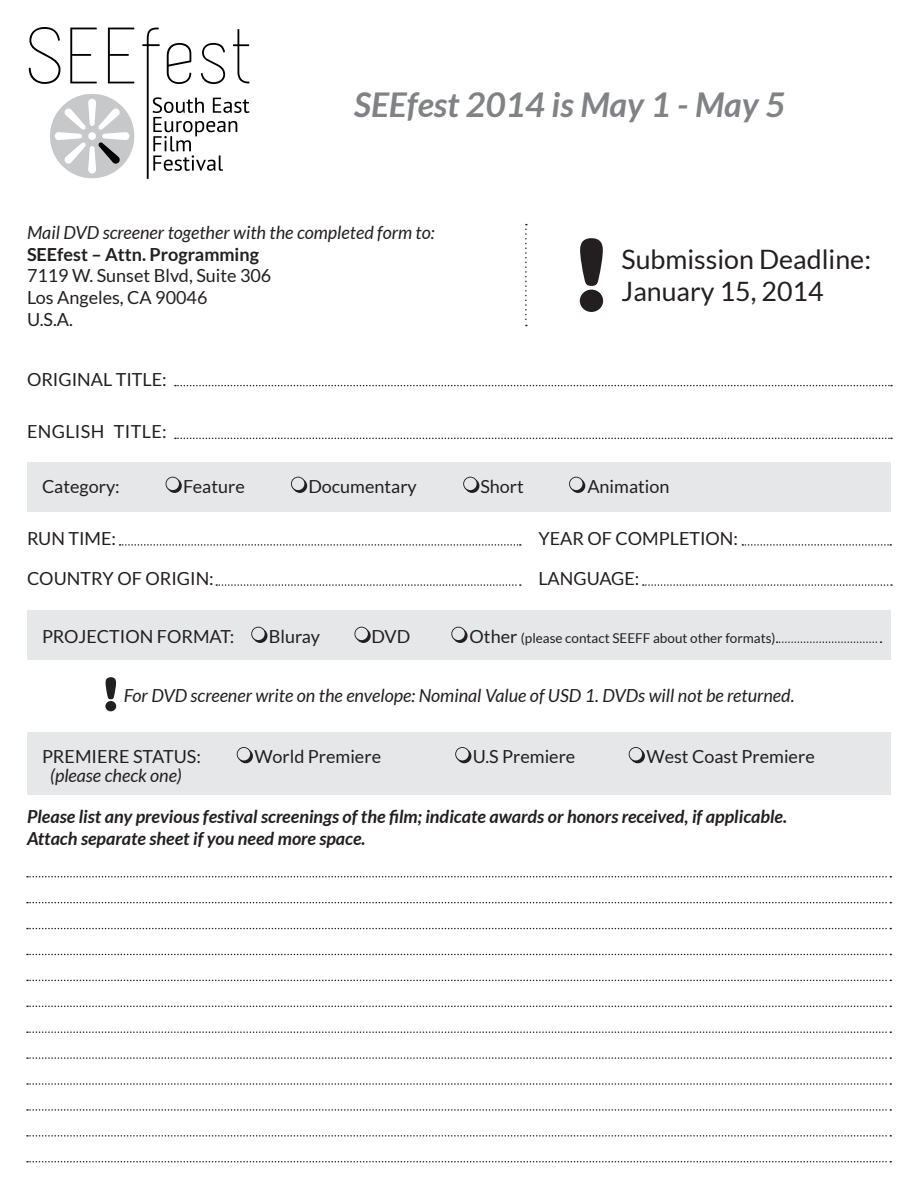
<style>
.page{position:relative;width:918px;height:1188px;background:#fff}
.page>*{position:absolute;margin:0;border:0;box-sizing:border-box;transform-origin:0 0}
.t1{font:italic 700 34.05px "Lato";color:#808285}
.t2{font:26.7px "Lato";color:#231f20}
.t3{font:18px "Lato";color:#231f20}
.t4{font:italic 18px/21.6px "Lato";color:#231f20}
.t5{font:italic 700 18px "Lato";color:#231f20}
.t6{font:18px "Lato";letter-spacing:.02em;color:#231f20}
.t7{font:13.5px "Lato";color:#231f20}
.s1{font-weight:700;font-style:normal}
.s2{font-size:18px}
</style>
<div class="page">
<div style="left:27px;top:462px;width:864px;height:50px;background:#e6e7e9"></div>
<div style="left:27px;top:610px;width:864px;height:50px;background:#e6e7e9"></div>
<div style="left:27px;top:732px;width:864px;height:63px;background:#e6e7e9"></div>
<svg style="left:580px;top:238px;width:23px;height:74px"></svg>
<svg style="left:525px;top:224px;width:2px;height:102px"></svg>
<svg style="left:175px;top:385px;width:717px;height:1px"></svg>
<svg style="left:27px;top:876px;width:864px;height:2px"></svg>
<svg style="left:27px;top:902px;width:864px;height:1px"></svg>
<svg style="left:27px;top:928px;width:864px;height:1px"></svg>
<svg style="left:27px;top:954px;width:864px;height:1px"></svg>
<svg style="left:27px;top:980px;width:864px;height:1px"></svg>
<svg style="left:27px;top:1006px;width:864px;height:1px"></svg>
<svg style="left:27px;top:1031px;width:864px;height:2px"></svg>
<svg style="left:27px;top:1057px;width:864px;height:2px"></svg>
<svg style="left:27px;top:1083px;width:864px;height:2px"></svg>
<svg style="left:27px;top:1109px;width:864px;height:2px"></svg>
<svg style="left:27px;top:1135px;width:864px;height:2px"></svg>
<svg style="left:27px;top:1161px;width:864px;height:1px"></svg>
<svg style="left:120px;top:544px;width:401px;height:2px"></svg>
<svg style="left:216px;top:584px;width:305px;height:2px"></svg>
<svg style="left:643px;top:584px;width:249px;height:2px"></svg>
<svg style="left:742px;top:544px;width:149px;height:2px"></svg>
<svg style="left:175px;top:438px;width:717px;height:1px"></svg>
<svg style="left:166px;top:477px;width:16px;height:16px"></svg>
<svg style="left:291px;top:477px;width:16px;height:16px"></svg>
<svg style="left:463px;top:477px;width:16px;height:16px"></svg>
<svg style="left:569px;top:477px;width:16px;height:16px"></svg>
<svg style="left:777px;top:641px;width:105px;height:2px"></svg>
<svg style="left:354px;top:627px;width:17px;height:16px"></svg>
<svg style="left:451px;top:627px;width:17px;height:16px"></svg>
<svg style="left:251px;top:627px;width:16px;height:16px"></svg>
<svg style="left:105px;top:677px;width:11px;height:34px"></svg>
<svg style="left:237px;top:747px;width:16px;height:16px"></svg>
<svg style="left:455px;top:747px;width:16px;height:16px"></svg>
<svg style="left:629px;top:747px;width:16px;height:16px"></svg>
<svg style="left:29px;top:27px;width:31px;height:57px"></svg>
<svg style="left:70px;top:28px;width:27px;height:55px"></svg>
<svg style="left:108px;top:28px;width:26px;height:55px"></svg>
<svg style="left:142px;top:28px;width:107px;height:151px"></svg>
<svg style="left:50px;top:94px;width:84px;height:84px"></svg>
<p class="t1" style="left:354px;top:85px;width:432px">SEEfest 2014 is May 1 - May 5</p>
<p class="t4" style="left:27px;top:222px;width:409px">Mail DVD screener together with the completed form to:<br><span class="s1">SEEfest – Attn. Programming</span></p>
<p class="t3" style="left:27px;top:266px;width:246px">7119 W. Sunset Blvd, Suite 306</p>
<p class="t3" style="left:27px;top:287px;width:182px">Los Angeles, CA 90046</p>
<p class="t3" style="left:27px;top:309px;width:47px">U.S.A.</p>
<p class="t3" style="left:27px;top:369px;width:141px">ORIGINAL TITLE:</p>
<p class="t6" style="left:27px;top:422px;width:141px">ENGLISH TITLE:</p>
<p class="t2" style="left:622px;top:244px;width:251px">Submission Deadline:</p>
<p class="t2" style="left:622px;top:276px;width:204px">January 15, 2014</p>
<p class="t3" style="left:42px;top:476px;width:79px">Category:</p>
<p class="t3" style="left:183px;top:476px;width:63px">Feature</p>
<p class="t3" style="left:308px;top:476px;width:110px">Documentary</p>
<p class="t3" style="left:480px;top:476px;width:45px">Short</p>
<p class="t3" style="left:587px;top:476px;width:84px">Animation</p>
<p class="t3" style="left:27px;top:528px;width:91px">RUN TIME:</p>
<p class="t3" style="left:27px;top:569px;width:188px">COUNTRY OF ORIGIN:</p>
<p class="t3" style="left:538px;top:528px;width:201px">YEAR OF COMPLETION:</p>
<p class="t3" style="left:538px;top:569px;width:103px">LANGUAGE:</p>
<p class="t3" style="left:42px;top:626px;width:194px">PROJECTION FORMAT:</p>
<p class="t3" style="left:269px;top:626px;width:53px">Bluray</p>
<p class="t3" style="left:371px;top:626px;width:40px">DVD</p>
<p class="t7" style="left:470px;top:631px;width:308px"><span class="s2">Other</span> (please contact SEEFF about other formats)</p>
<p class="t4" style="left:124px;top:685px;width:672px">For DVD screener write on the envelope: Nominal Value of USD 1. DVDs will not be returned.</p>
<p class="t3" style="left:42px;top:747px;width:160px">PREMIERE STATUS:</p>
<p class="t3" style="left:254px;top:747px;width:128px">World Premiere</p>
<p class="t3" style="left:473px;top:747px;width:104px">U.S Premiere</p>
<p class="t3" style="left:647px;top:747px;width:170px">West Coast Premiere</p>
<p class="t4" style="left:50px;top:765px;width:133px">(please check one)</p>
<p class="t5" style="left:27px;top:806px;width:762px">Please list any previous festival screenings of the film; indicate awards or honors received, if applicable.</p>
<p class="t5" style="left:27px;top:828px;width:340px">Attach separate sheet if you need more space.</p>
</div>
